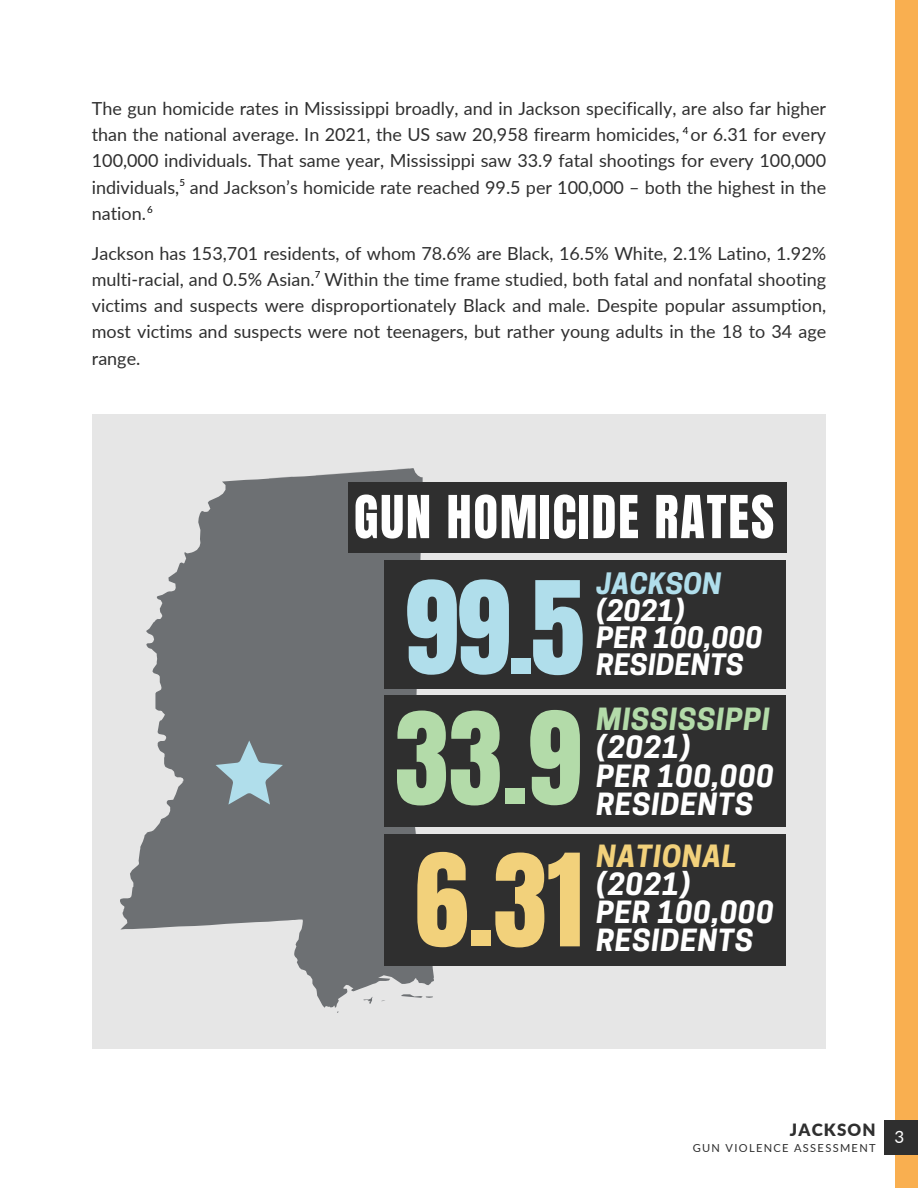
<style>
.page{position:relative;width:918px;height:1188px;background:#fff}
.page>*{position:absolute;margin:0;border:0;box-sizing:border-box;transform-origin:0 0}
.t1{font:108.9px "Anton";color:#b0deeb}
.t2{font:108.9px "Anton";color:#b3dba9}
.t3{font:108.9px "Anton";color:#f2d17b}
.t4{font:50.4px "Anton";letter-spacing:.035em;color:#fff}
.t5{font:italic 700 28.8px/28.2px "Cooper Hewitt";letter-spacing:.03em;color:#fff}
.t6{font:italic 700 27.75px/27px "Cooper Hewitt";letter-spacing:.01em;color:#fff}
.t7{font:18px/26.2px "Lato";color:#2f2f2f;text-align:justify}
.t8{font:900 16.95px "Lato";letter-spacing:.07em;color:#2f2f2f}
.t9{font:16.95px "Lato";color:#fff}
.t10{font:11.1px "Lato";letter-spacing:.12em;color:#2f2f2f}
.t11{font:9.75px "Lato";color:#000}
.s1{color:#b0deeb}
.s2{color:#b3dba9}
.s3{color:#f2d17b}
</style>
<div class="page">
<div style="left:896px;top:0;width:22px;height:1188px;background:#f9af50"></div>
<div style="left:884px;top:1121px;width:34px;height:34px;background:#2f2f2f"></div>
<div style="left:92px;top:415px;width:733px;height:634px;background:#e6e6e6"></div>
<svg style="left:120px;top:468px;width:314px;height:545px;fill:#6d7073"></svg>
<svg style="left:216px;top:741px;width:67px;height:64px;background:#889ca3"></svg>
<div style="left:385px;top:560px;width:401px;height:128px;background:#2f2f2f"></div>
<div style="left:348px;top:483px;width:439px;height:70px;background:#2f2f2f"></div>
<div style="left:385px;top:695px;width:401px;height:132px;background:#2f2f2f"></div>
<div style="left:385px;top:834px;width:401px;height:131px;background:#2f2f2f"></div>
<h1 class="t7" style="left:92px;top:95px;width:736px">The gun homicide rates in Mississippi broadly, and in Jackson specifically, are also far higher than the national average. In 2021, the US saw 20,958 firearm homicides, or 6.31 for every 100,000 individuals. That same year, Mississippi saw 33.9 fatal shootings for every 100,000 individuals, and Jackson’s homicide rate reached 99.5 per 100,000 – both the highest in the nation.</h1>
<h3 class="t7" style="left:92px;top:239px;width:736px">Jackson has 153,701 residents, of whom 78.6% are Black, 16.5% White, 2.1% Latino, 1.92% multi-racial, and 0.5% Asian. Within the time frame studied, both fatal and nonfatal shooting victims and suspects were disproportionately Black and male. Despite popular assumption, most victims and suspects were not teenagers, but rather young adults in the 18 to 34 age range.</h3>
<h1 class="t11" style="left:683px;top:124px;width:7px">4</h1>
<h3 class="t11" style="left:180px;top:177px;width:7px">5</h3>
<p class="t11" style="left:147px;top:203px;width:7px">6</p>
<h4 class="t11" style="left:315px;top:268px;width:7px">7</h4>
<h5 class="t4" style="left:354px;top:481px;width:422px">GUN HOMICIDE RATES</h5>
<h5 class="t1" style="left:404px;top:550px;width:182px">99.5</h5>
<p class="t6" style="left:597px;top:574px;width:167px"><span class="s1">JACKSON </span>(2021)<br>PER 100,000<br>RESIDENTS</p>
<p class="t2" style="left:395px;top:680px;width:189px">33.9</p>
<p class="t5" style="left:597px;top:709px;width:179px"><span class="s2">MISSISSIPPI </span>(2021)<br>PER 100,000<br>RESIDENTS</p>
<p class="t3" style="left:415px;top:822px;width:170px">6.31</p>
<p class="t5" style="left:597px;top:846px;width:179px"><span class="s3">NATIONAL </span>(2021)<br>PER 100,000<br>RESIDENTS</p>
<h3 class="t8" style="left:790px;top:1119px;width:87px">JACKSON</h3>
<h1 class="t10" style="left:693px;top:1141px;width:184px">GUN VIOLENCE ASSESSMENT</h1>
<p class="t9" style="left:895px;top:1126px;width:11px">3</p>
</div>
